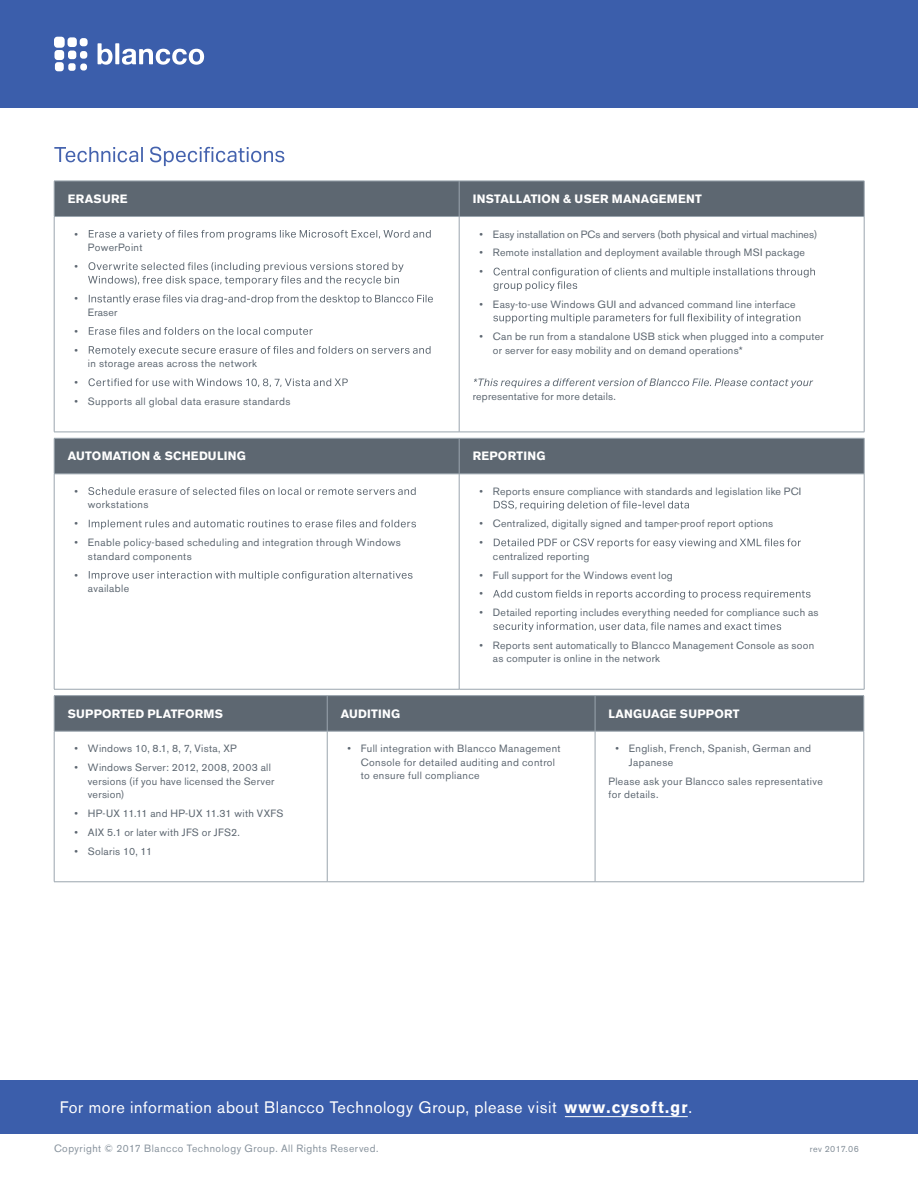
<style>
.page{position:relative;width:918px;height:1188px;background:#fff}
.page>*{position:absolute;margin:0;border:0;box-sizing:border-box;transform-origin:0 0}
.t1{font:16.5px "Akzidenz Grotesk BE";letter-spacing:.035em;color:#fff}
.t2{font:700 12px "Akzidenz Grotesk BE";letter-spacing:.02em;color:#fff}
.t3{font:10.5px/13.5px "Akzidenz Grotesk BE";letter-spacing:.03em;color:#5d6771}
.t4{font:10.5px "Akzidenz Grotesk BE";letter-spacing:.005em;color:#5d6771}
.t5{font:10.5px "Akzidenz Grotesk BE";letter-spacing:.05em;color:#88939d}
.t6{font:9px "Akzidenz Grotesk BE";letter-spacing:.045em;color:#838e98}
.s1{font-weight:700}
</style>
<div class="page">
<div style="left:0;top:1080px;width:918px;height:54px;background:#3b5eab"></div>
<div style="left:0;top:0;width:918px;height:108px;background:#3b5eab"></div>
<svg style="left:98px;top:43px;width:106px;height:22px"></svg>
<div style="left:68px;top:63px;width:8px;height:8px;background:#fff;border-radius:3px"></div>
<div style="left:80px;top:63px;width:7px;height:8px;background:#fff;border-radius:3px"></div>
<div style="left:80px;top:51px;width:7px;height:8px;background:#fff;border-radius:3px"></div>
<div style="left:55px;top:50px;width:9px;height:10px;background:#fff;border-radius:3px"></div>
<div style="left:54px;top:37px;width:11px;height:11px;background:#fff;border-radius:3px"></div>
<div style="left:68px;top:37px;width:9px;height:10px;background:#fff;border-radius:3px"></div>
<div style="left:55px;top:62px;width:9px;height:9px;background:#fff;border-radius:3px"></div>
<div style="left:68px;top:51px;width:8px;height:8px;background:#fff;border-radius:3px"></div>
<div style="left:80px;top:38px;width:8px;height:8px;background:#fff;border-radius:3px"></div>
<svg style="left:54px;top:147px;width:230px;height:19px"></svg>
<div style="left:55px;top:182px;width:809px;height:34px;background:#5d6771"></div>
<hr style="left:459px;top:181px;width:1px;height:35px;background:#9aa5ae">
<hr style="left:459px;top:217px;width:1px;height:215px;background:#9aa5ae">
<hr style="left:864px;top:217px;width:1px;height:215px;background:#9aa5ae">
<hr style="left:54px;top:217px;width:1px;height:215px;background:#9aa5ae">
<hr style="left:54px;top:432px;width:405px;height:1px;background:#9aa5ae">
<hr style="left:459px;top:432px;width:405px;height:1px;background:#9aa5ae">
<hr style="left:54px;top:181px;width:405px;height:1px;background:#9aa5ae">
<hr style="left:54px;top:181px;width:1px;height:35px;background:#9aa5ae">
<hr style="left:459px;top:181px;width:405px;height:1px;background:#9aa5ae">
<hr style="left:864px;top:181px;width:1px;height:35px;background:#9aa5ae">
<hr style="left:54px;top:216px;width:405px;height:1px;background:#9aa5ae">
<hr style="left:459px;top:216px;width:405px;height:1px;background:#9aa5ae">
<svg style="left:89px;top:230px;width:342px;height:10px"></svg>
<svg style="left:88px;top:262px;width:316px;height:23px"></svg>
<svg style="left:89px;top:295px;width:344px;height:9px"></svg>
<svg style="left:89px;top:327px;width:224px;height:10px"></svg>
<svg style="left:89px;top:346px;width:342px;height:10px"></svg>
<svg style="left:89px;top:378px;width:259px;height:9px"></svg>
<svg style="left:493px;top:268px;width:322px;height:23px"></svg>
<svg style="left:493px;top:314px;width:307px;height:9px"></svg>
<svg style="left:474px;top:378px;width:339px;height:10px"></svg>
<div style="left:55px;top:439px;width:809px;height:35px;background:#5d6771"></div>
<hr style="left:459px;top:438px;width:1px;height:36px;background:#9aa5ae">
<hr style="left:459px;top:474px;width:1px;height:215px;background:#9aa5ae">
<hr style="left:864px;top:474px;width:1px;height:215px;background:#9aa5ae">
<hr style="left:54px;top:474px;width:1px;height:215px;background:#9aa5ae">
<hr style="left:54px;top:689px;width:405px;height:1px;background:#9aa5ae">
<hr style="left:459px;top:689px;width:405px;height:1px;background:#9aa5ae">
<hr style="left:54px;top:438px;width:405px;height:1px;background:#9aa5ae">
<hr style="left:54px;top:438px;width:1px;height:36px;background:#9aa5ae">
<hr style="left:459px;top:438px;width:405px;height:1px;background:#9aa5ae">
<hr style="left:864px;top:438px;width:1px;height:36px;background:#9aa5ae">
<hr style="left:54px;top:474px;width:405px;height:1px;background:#9aa5ae">
<hr style="left:459px;top:474px;width:405px;height:1px;background:#9aa5ae">
<svg style="left:88px;top:487px;width:328px;height:8px"></svg>
<svg style="left:89px;top:520px;width:327px;height:9px"></svg>
<svg style="left:89px;top:571px;width:324px;height:10px"></svg>
<svg style="left:494px;top:501px;width:195px;height:10px"></svg>
<svg style="left:494px;top:538px;width:307px;height:10px"></svg>
<svg style="left:493px;top:590px;width:318px;height:10px"></svg>
<svg style="left:493px;top:622px;width:288px;height:10px"></svg>
<div style="left:55px;top:696px;width:809px;height:35px;background:#5d6771"></div>
<hr style="left:54px;top:695px;width:273px;height:1px;background:#9aa5ae">
<hr style="left:54px;top:696px;width:1px;height:35px;background:#9aa5ae">
<hr style="left:327px;top:695px;width:268px;height:1px;background:#9aa5ae">
<hr style="left:595px;top:695px;width:269px;height:1px;background:#9aa5ae">
<hr style="left:864px;top:696px;width:1px;height:35px;background:#9aa5ae">
<hr style="left:54px;top:731px;width:273px;height:1px;background:#9aa5ae">
<hr style="left:327px;top:731px;width:268px;height:1px;background:#9aa5ae">
<hr style="left:595px;top:731px;width:269px;height:1px;background:#9aa5ae">
<hr style="left:327px;top:696px;width:1px;height:35px;background:#9aa5ae">
<hr style="left:327px;top:731px;width:1px;height:151px;background:#9aa5ae">
<hr style="left:595px;top:696px;width:1px;height:35px;background:#9aa5ae">
<hr style="left:595px;top:731px;width:1px;height:151px;background:#9aa5ae">
<hr style="left:864px;top:731px;width:1px;height:151px;background:#9aa5ae">
<hr style="left:54px;top:731px;width:1px;height:151px;background:#9aa5ae">
<hr style="left:54px;top:882px;width:273px;height:1px;background:#9aa5ae">
<hr style="left:327px;top:882px;width:268px;height:1px;background:#9aa5ae">
<hr style="left:595px;top:882px;width:269px;height:1px;background:#9aa5ae">
<hr style="left:565px;top:1116px;width:123px;height:1px;background:#fff">
<p class="t2" style="left:68px;top:192px;width:61px">ERASURE</p>
<p class="t2" style="left:473px;top:192px;width:231px">INSTALLATION &amp; USER MANAGEMENT</p>
<p class="t3" style="left:74px;top:227px;width:5px">•</p>
<p class="t3" style="left:88px;top:241px;width:56px">PowerPoint</p>
<p class="t3" style="left:74px;top:260px;width:5px">•</p>
<p class="t3" style="left:74px;top:292px;width:5px">•</p>
<p class="t3" style="left:88px;top:305px;width:31px">Eraser</p>
<p class="t3" style="left:74px;top:322px;width:5px;line-height:18.9px">• •</p>
<p class="t3" style="left:88px;top:357px;width:171px">in storage areas across the network</p>
<p class="t3" style="left:74px;top:376px;width:5px">•</p>
<p class="t3" style="left:74px;top:395px;width:218px">• Supports all global data erasure standards</p>
<p class="t4" style="left:479px;top:228px;width:339px">• Easy installation on PCs and servers (both physical and virtual machines)</p>
<p class="t3" style="left:479px;top:243px;width:327px;line-height:18.9px">• Remote installation and deployment available through MSI package •</p>
<p class="t3" style="left:479px;top:297px;width:318px">• Easy-to-use Windows GUI and advanced command line interface</p>
<p class="t3" style="left:493px;top:330px;width:332px;text-indent:-14px">• Can be run from a standalone USB stick when plugged into a computer or server for easy mobility and on demand operations*</p>
<p class="t3" style="left:473px;top:389px;width:145px">representative for more details.</p>
<p class="t2" style="left:68px;top:449px;width:180px">AUTOMATION &amp; SCHEDULING</p>
<p class="t2" style="left:473px;top:449px;width:74px">REPORTING</p>
<p class="t3" style="left:74px;top:484px;width:5px">•</p>
<p class="t3" style="left:88px;top:498px;width:62px">workstations</p>
<p class="t3" style="left:74px;top:517px;width:5px">•</p>
<p class="t3" style="left:88px;top:536px;width:314px;text-indent:-14px">• Enable policy-based scheduling and integration through Windows standard components</p>
<p class="t3" style="left:74px;top:568px;width:5px">•</p>
<p class="t3" style="left:88px;top:582px;width:43px">available</p>
<p class="t3" style="left:479px;top:484px;width:323px">• Reports ensure compliance with standards and legislation like PCI</p>
<p class="t3" style="left:479px;top:514px;width:295px;line-height:18.9px">• Centralized, digitally signed and tamper-proof report options •</p>
<p class="t3" style="left:493px;top:549px;width:98px">centralized reporting</p>
<p class="t3" style="left:479px;top:565px;width:195px;line-height:18.9px">• Full support for the Windows event log •</p>
<p class="t3" style="left:479px;top:606px;width:341px">• Detailed reporting includes everything needed for compliance such as</p>
<p class="t3" style="left:493px;top:638px;width:323px;text-indent:-14px">• Reports sent automatically to Blancco Management Console as soon as computer is online in the network</p>
<p class="t2" style="left:68px;top:707px;width:157px">SUPPORTED PLATFORMS</p>
<p class="t2" style="left:341px;top:707px;width:61px">AUDITING</p>
<p class="t2" style="left:609px;top:707px;width:132px">LANGUAGE SUPPORT</p>
<p class="t3" style="left:74px;top:742px;width:164px">• Windows 10, 8.1, 8, 7, Vista, XP</p>
<p class="t3" style="left:88px;top:761px;width:188px;text-indent:-14px">• Windows Server: 2012, 2008, 2003 all versions (if you have licensed the Server version)</p>
<p class="t3" style="left:74px;top:807px;width:211px">• HP-UX 11.11 and HP-UX 11.31 with VXFS</p>
<p class="t3" style="left:74px;top:826px;width:167px">• AIX 5.1 or later with JFS or JFS2.</p>
<p class="t3" style="left:74px;top:844px;width:79px">• Solaris 10, 11</p>
<p class="t3" style="left:361px;top:742px;width:201px;text-indent:-14px">• Full integration with Blancco Management<br>Console for detailed auditing and control to ensure full compliance</p>
<p class="t3" style="left:629px;top:742px;width:184px;text-indent:-14px">• English, French, Spanish, German and<br>Japanese</p>
<p class="t3" style="left:609px;top:774px;width:216px">Please ask your Blancco sales representative for details.</p>
<h1 class="t1" style="left:60px;top:1097px;width:634px">For more information about Blancco Technology Group, please visit <span class="s1">www.cysoft.gr</span>.</h1>
<p class="t5" style="left:54px;top:1142px;width:326px">Copyright © 2017 Blancco Technology Group. All Rights Reserved.</p>
<p class="t6" style="left:810px;top:1144px;width:51px">rev 2017.06</p>
</div>
